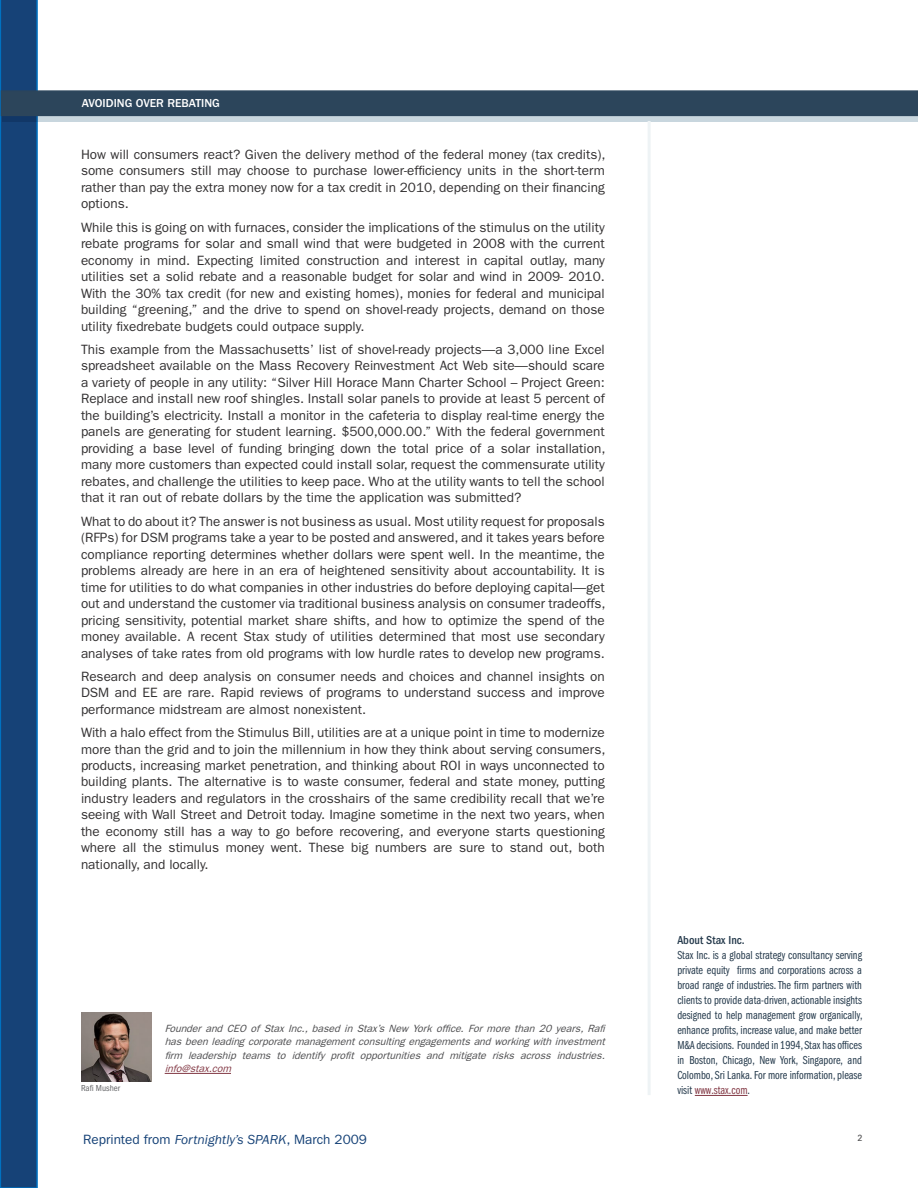
<style>
.page{position:relative;width:918px;height:1188px;background:#fff}
.page>*{position:absolute;margin:0;border:0;box-sizing:border-box;transform-origin:0 0}
.t1{font:13.5px/16.5px "ITC Franklin Gothic Std";color:#333132;text-align:justify}
.t2{font:13.5px "ITC Franklin Gothic Std";color:#164277}
.t3{font:12px/15px "ITC Franklin Gothic Std Bk Cp";color:#263b4d;text-align:justify}
.t4{font:500 12px "ITC Franklin Gothic Std";color:#fff}
.t5{font:500 condensed 12px "ITC Franklin Gothic Std";color:#263b4d}
.t6{font:italic 10.5px/13.5px "ITC Franklin Gothic Std";color:#4d4d4f;text-align:justify}
.t7{font:italic 10.5px "ITC Franklin Gothic Std";color:#823844}
.t8{font:condensed 9px "ITC Franklin Gothic Std";color:#636466}
.t9{font:9px "Univers LT Std";color:#4d4d4f}
.s1{font-style:italic}
.s2{color:#823844}
</style>
<div class="page">
<svg style="left:0;top:0;width:38px;height:1188px;background:#13467d"></svg>
<svg style="left:3px;top:116px;width:915px;height:6px;background:#bdccd6"></svg>
<hr style="left:648px;top:121px;width:3px;height:974px;background:#eef3f5">
<div style="left:1px;top:90px;width:917px;height:26px;background:#2c455b;border:2px solid #2c455b"></div>
<hr style="left:695px;top:1095px;width:53px;height:1px;background:#823844">
<hr style="left:165px;top:1073px;width:66px;height:1px;background:#823844">
<img style="left:81px;top:1012px;width:70px;height:70px">
<p class="t4" style="left:82px;top:96px;width:139px">AVOIDING OVER REBATING</p>
<p class="t1" style="left:81px;top:146px;width:526px">How will consumers react? Given the delivery method of the federal money (tax credits), some consumers still may choose to purchase lower-efficiency units in the short-term rather than pay the extra money now for a tax credit in 2010, depending on their financing options.</p>
<p class="t1" style="left:81px;top:219px;width:525px">While this is going on with furnaces, consider the implications of the stimulus on the utility rebate programs for solar and small wind that were budgeted in 2008 with the current economy in mind. Expecting limited construction and interest in capital outlay, many utilities set a solid rebate and a reasonable budget for solar and wind in 2009- 2010.<br>With the 30% tax credit (for new and existing homes), monies for federal and municipal building “greening,” and the drive to spend on shovel-ready projects, demand on those utility fixedrebate budgets could outpace supply.</p>
<p class="t1" style="left:81px;top:341px;width:526px">This example from the Massachusetts’ list of shovel-ready projects—a 3,000 line Excel spreadsheet available on the Mass Recovery Reinvestment Act Web site—should scare a variety of people in any utility: “Silver Hill Horace Mann Charter School – Project Green:<br>Replace and install new roof shingles. Install solar panels to provide at least 5 percent of the building’s electricity. Install a monitor in the cafeteria to display real-time energy the panels are generating for student learning. $500,000.00.” With the federal government providing a base level of funding bringing down the total price of a solar installation, many more customers than expected could install solar, request the commensurate utility rebates, and challenge the utilities to keep pace. Who at the utility wants to tell the school that it ran out of rebate dollars by the time the application was submitted?</p>
<p class="t1" style="left:81px;top:513px;width:526px">What to do about it? The answer is not business as usual. Most utility request for proposals (RFPs) for DSM programs take a year to be posted and answered, and it takes years before compliance reporting determines whether dollars were spent well. In the meantime, the problems already are here in an era of heightened sensitivity about accountability. It is time for utilities to do what companies in other industries do before deploying capital—get out and understand the customer via traditional business analysis on consumer tradeoffs, pricing sensitivity, potential market share shifts, and how to optimize the spend of the money available. A recent Stax study of utilities determined that most use secondary analyses of take rates from old programs with low hurdle rates to develop new programs.</p>
<p class="t1" style="left:81px;top:668px;width:525px">Research and deep analysis on consumer needs and choices and channel insights on DSM and EE are rare. Rapid reviews of programs to understand success and improve performance midstream are almost nonexistent.</p>
<p class="t1" style="left:81px;top:724px;width:526px">With a halo effect from the Stimulus Bill, utilities are at a unique point in time to modernize more than the grid and to join the millennium in how they think about serving consumers, products, increasing market penetration, and thinking about ROI in ways unconnected to building plants. The alternative is to waste consumer, federal and state money, putting industry leaders and regulators in the crosshairs of the same credibility recall that we’re seeing with Wall Street and Detroit today. Imagine sometime in the next two years, when the economy still has a way to go before recovering, and everyone starts questioning where all the stimulus money went. These big numbers are sure to stand out, both nationally, and locally.</p>
<p class="t8" style="left:81px;top:1083px;width:41px">Rafi Musher</p>
<p class="t6" style="left:165px;top:1022px;width:445px">Founder and CEO of Stax Inc., based in Stax’s New York office. For more than 20 years, Rafi hasbeenleadingcorporatemanagementconsultingengagementsandworkingwithinvestment firm leadership teams to identify profit opportunities and mitigate risks across industries.</p>
<p class="t7" style="left:165px;top:1063px;width:71px">info@stax.com</p>
<p class="t2" style="left:83px;top:1131px;width:285px">Reprinted from <span class="s1">Fortnightly’s SPARK</span>, March 2009</p>
<p class="t5" style="left:677px;top:933px;width:69px">About Stax Inc.</p>
<p class="t3" style="left:677px;top:948px;width:187px">Stax Inc. is a global strategy consultancy serving private equity firms and corporations across a broad range of industries. The firm partners with clients to provide data-driven, actionable insights designed to help management grow organically, enhance profits, increase value, and make better M&amp;A decisions. Founded in 1994, Stax has offices in Boston, Chicago, New York, Singapore, and Colombo, Sri Lanka. For more information, please visit <span class="s2">www.stax.com</span>.</p>
<p class="t9" style="left:857px;top:1132px;width:7px">2</p>
</div>
